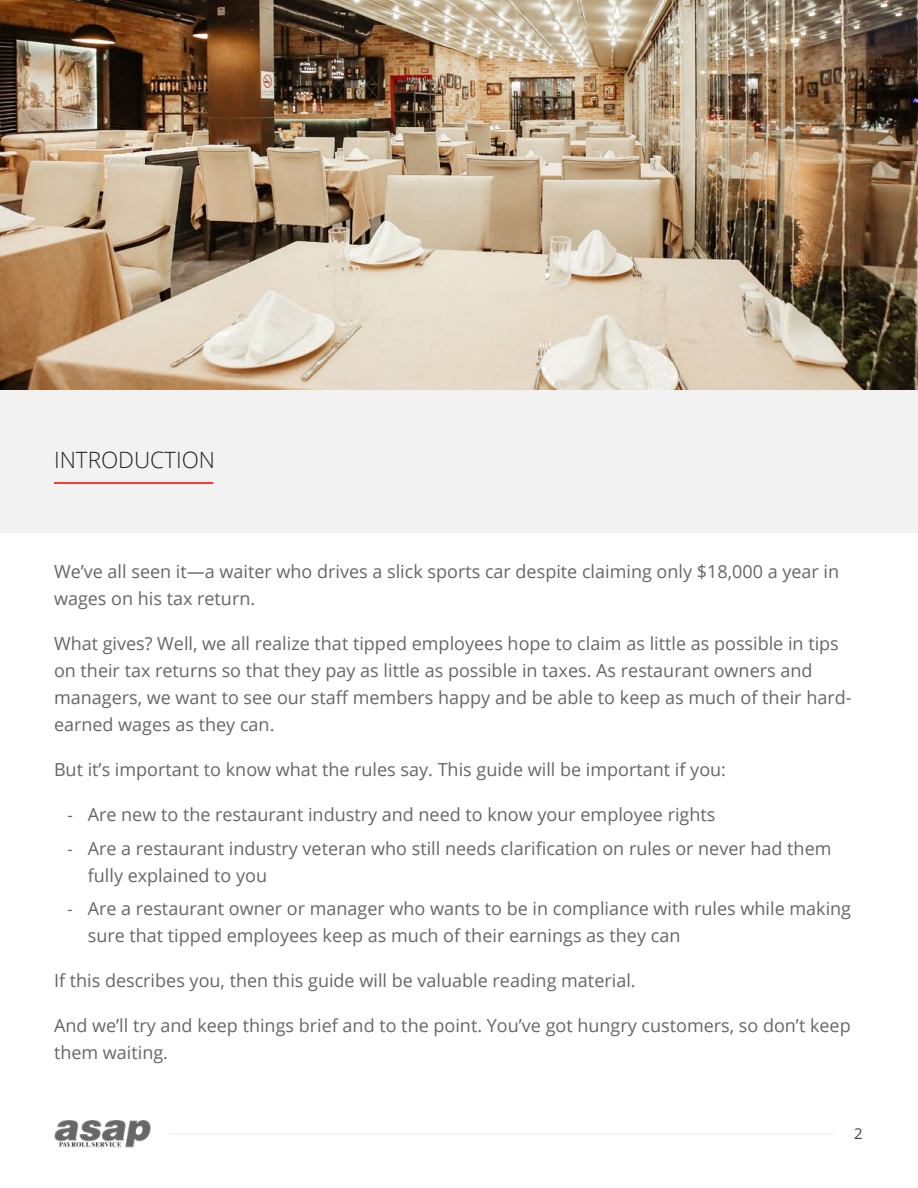
<style>
.page{position:relative;width:918px;height:1188px;background:#fff}
.page>*{position:absolute;margin:0;border:0;box-sizing:border-box;transform-origin:0 0}
.t1{font:300 22.5px "Open Sans";color:#222}
.t2{font:18px/27px "Open Sans";color:#666}
.t3{font:15px "Open Sans";color:#444}
.s1{font-size:16.5px}
</style>
<div class="page">
<img style="left:54px;top:1120px;width:96px;height:28px">
<hr style="left:169px;top:1133px;width:666px;height:2px;background:#f2f2f2">
<div style="left:0;top:390px;width:918px;height:143px;background:#f2f2f2"></div>
<hr style="left:54px;top:482px;width:159px;height:2px;background:#fe0000">
<img style="left:0;top:0;width:918px;height:390px">
<p class="t1" style="left:54px;top:444px;width:163px">INTRODUCTION</p>
<p class="t2" style="left:54px;top:557px;width:787px">We’ve all seen it—a waiter who drives a slick sports car despite claiming only $18,000 a year in wages on his tax return.</p>
<p class="t2" style="left:54px;top:629px;width:799px">What gives? Well, we all realize that tipped employees hope to claim as little as possible in tips on their tax returns so that they pay as little as possible in taxes. As restaurant owners and managers, we want to see our staff members happy and be able to keep as much of their hard&shy;earned wages as they can.</p>
<p class="t2" style="left:54px;top:755px;width:674px">But it’s important to know what the rules say. This guide will be important if you:</p>
<p class="t2" style="left:68px;top:800px;width:650px"><span class="s1">-</span> Are new to the restaurant industry and need to know your employee rights</p>
<p class="t2" style="left:88px;top:834px;width:745px;text-indent:-20px"><span class="s1">-</span> Are a restaurant industry veteran who still needs clarification on rules or never had them fully explained to you</p>
<p class="t2" style="left:88px;top:895px;width:765px;text-indent:-20px"><span class="s1">-</span> Are a restaurant owner or manager who wants to be in compliance with rules while making sure that tipped employees keep as much of their earnings as they can</p>
<p class="t2" style="left:54px;top:967px;width:583px">If this describes you, then this guide will be valuable reading material.</p>
<p class="t2" style="left:54px;top:1012px;width:798px">And we’ll try and keep things brief and to the point. You’ve got hungry customers, so don’t keep them waiting.</p>
<p class="t3" style="left:854px;top:1123px;width:10px">2</p>
</div>
